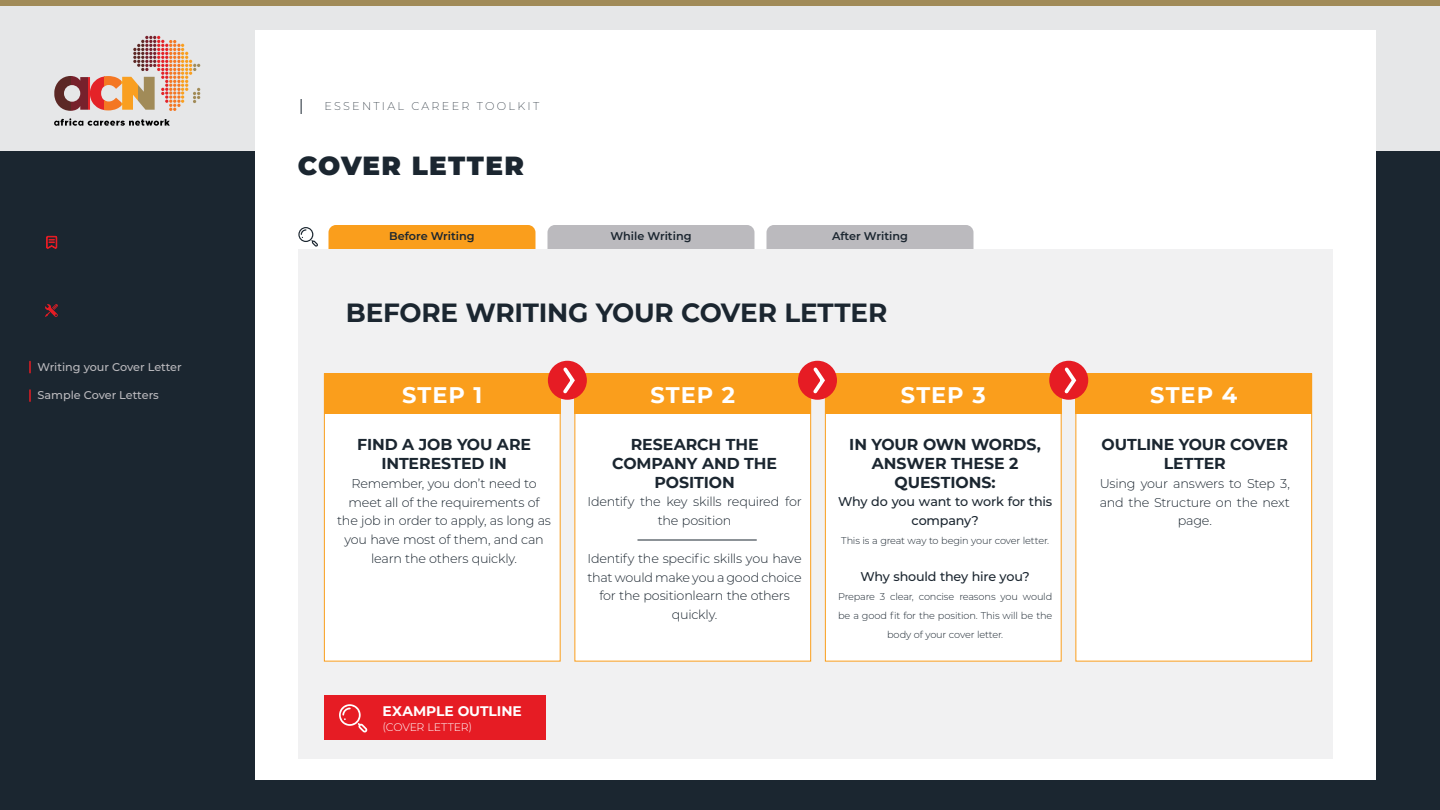
<style>
.page{position:relative;width:1440px;height:810px;background:#e6e7e8}
.page>*{position:absolute;margin:0;border:0;box-sizing:border-box;transform-origin:0 0}
.t1{font:700 26.25px "Montserrat";letter-spacing:-.01em;color:#1b2630}
.t2{font:900 26.25px "Montserrat";letter-spacing:.05em;color:#1b2630}
.t3{font:700 22.5px "Montserrat";letter-spacing:.05em;color:#fff}
.t4{font:700 15.75px/18.8px "Montserrat";letter-spacing:-.005em;color:#1b2630;text-align:center}
.t5{font:700 13.88px "Montserrat";letter-spacing:-.005em;color:#fff}
.t6{font:300 12.75px/18.8px "Montserrat";letter-spacing:-.02em;color:#1b2630;text-align:center}
.t7{font:500 12.75px/18.8px "Montserrat";letter-spacing:-.02em;color:#1b2630;text-align:center}
.t8{font:500 11.25px "Montserrat";color:#bbbabe}
.t9{font:600 11.25px "Montserrat";color:#1b2630}
.t10{font:200 11.25px "Montserrat";letter-spacing:.2em;color:#1b2630}
.t11{font:300 10.95px "Montserrat";letter-spacing:-.01em;color:#fff}
.t12{font:300 9.75px/18.8px "Montserrat";letter-spacing:-.015em;color:#1b2630;text-align:center}
</style>
<div class="page">
<div style="left:0;top:152px;width:1440px;height:658px;background:#1b2630"></div>
<div style="left:255px;top:30px;width:1121px;height:750px;background:#fff"></div>
<svg style="left:301px;top:99px;width:1px;height:15px"></svg>
<svg style="left:46px;top:236px;width:11px;height:13px"></svg>
<div style="left:0;top:0;width:1440px;height:6px;background:#a18b58"></div>
<svg style="left:54px;top:76px;width:17px;height:35px"></svg>
<svg style="left:71px;top:76px;width:17px;height:35px"></svg>
<svg style="left:88px;top:76px;width:17px;height:35px"></svg>
<svg style="left:105px;top:76px;width:16px;height:35px"></svg>
<div style="left:121px;top:76px;width:17px;height:35px;background:#f99f20"></div>
<svg style="left:54px;top:118px;width:116px;height:8px"></svg>
<svg style="left:133px;top:36px;width:67px;height:75px"></svg>
<div style="left:298px;top:249px;width:1036px;height:509px;background:#f1f1f2"></div>
<svg style="left:45px;top:304px;width:13px;height:13px"></svg>
<svg style="left:29px;top:390px;width:2px;height:11px"></svg>
<svg style="left:29px;top:362px;width:2px;height:11px"></svg>
<div style="left:324px;top:695px;width:222px;height:45px;background:#e61c24"></div>
<svg style="left:339px;top:704px;width:29px;height:29px"></svg>
<svg style="left:298px;top:227px;width:20px;height:20px"></svg>
<div style="left:328px;top:225px;width:208px;height:24px;background:#fa9e1c"></div>
<div style="left:548px;top:225px;width:206px;height:24px;background:#bbbabe"></div>
<div style="left:766px;top:225px;width:208px;height:24px;background:#bbbabe"></div>
<div style="left:324px;top:374px;width:237px;height:288px;background:#fff;border:1px solid #fa9e1c"></div>
<div style="left:324px;top:374px;width:237px;height:40px;background:#fa9e1c"></div>
<div style="left:574px;top:374px;width:237px;height:288px;background:#fff;border:1px solid #fa9e1c"></div>
<div style="left:574px;top:374px;width:237px;height:40px;background:#fa9e1c"></div>
<div style="left:825px;top:374px;width:237px;height:288px;background:#fff;border:1px solid #fa9e1c"></div>
<div style="left:825px;top:374px;width:237px;height:40px;background:#fa9e1c"></div>
<div style="left:1076px;top:374px;width:236px;height:288px;background:#fff;border:1px solid #fa9e1c"></div>
<div style="left:1076px;top:374px;width:236px;height:40px;background:#fa9e1c"></div>
<div style="left:548px;top:361px;width:39px;height:39px;background:#e61c24;border-radius:50%"></div>
<svg style="left:563px;top:367px;width:12px;height:27px"></svg>
<div style="left:798px;top:361px;width:39px;height:39px;background:#e61c24;border-radius:50%"></div>
<svg style="left:813px;top:367px;width:12px;height:27px"></svg>
<div style="left:1049px;top:361px;width:39px;height:39px;background:#e61c24;border-radius:50%"></div>
<svg style="left:1064px;top:367px;width:13px;height:27px"></svg>
<hr style="left:638px;top:540px;width:119px;height:1px;background:#1b2630">
<p class="t8" style="left:38px;top:359px;width:146px">Writing your Cover Letter</p>
<p class="t8" style="left:38px;top:388px;width:123px">Sample Cover Letters</p>
<p class="t10" style="left:324px;top:98px;width:216px">ESSENTIAL CAREER TOOLKIT</p>
<h1 class="t2" style="left:298px;top:146px;width:228px">COVER LETTER</h1>
<p class="t9" style="left:389px;top:228px;width:87px">Before Writing</p>
<p class="t9" style="left:610px;top:228px;width:83px">While Writing</p>
<p class="t9" style="left:832px;top:228px;width:77px">After Writing</p>
<h1 class="t1" style="left:346px;top:293px;width:543px">BEFORE WRITING YOUR COVER LETTER</h1>
<h2 class="t3" style="left:402px;top:379px;width:82px">STEP 1</h2>
<h2 class="t3" style="left:650px;top:379px;width:86px">STEP 2</h2>
<h2 class="t3" style="left:901px;top:379px;width:86px">STEP 3</h2>
<p class="t4" style="left:357px;top:434px;width:175px">FIND A JOB YOU ARE<br>INTERESTED IN</p>
<p class="t6" style="left:337px;top:473px;width:215px">Remember, you don’t need to meet all of the requirements of the job in order to apply, as long as you have most of them, and can learn the others quickly.</p>
<p class="t5" style="left:383px;top:702px;width:141px">EXAMPLE OUTLINE</p>
<p class="t11" style="left:383px;top:720px;width:91px">(COVER LETTER)</p>
<p class="t4" style="left:612px;top:434px;width:166px">RESEARCH THE<br>COMPANY AND THE<br>POSITION</p>
<p class="t6" style="left:588px;top:492px;width:216px">Identify the key skills required for the position</p>
<p class="t6" style="left:588px;top:548px;width:216px">Identify the specific skills you have that would make you a good choice for the positionlearn the others quickly.</p>
<p class="t4" style="left:849px;top:434px;width:193px">IN YOUR OWN WORDS,<br>ANSWER THESE 2<br>QUESTIONS:</p>
<p class="t7" style="left:838px;top:492px;width:216px">Why do you want to work for this company?</p>
<p class="t12" style="left:841px;top:531px;width:209px">This is a great way to begin your cover letter.</p>
<p class="t7" style="left:860px;top:567px;width:171px">Why should they hire you?</p>
<p class="t12" style="left:838px;top:587px;width:216px">Prepare 3 clear, concise reasons you would be a good fit for the position. This will be the body of your cover letter.</p>
<h2 class="t3" style="left:1150px;top:379px;width:89px">STEP 4</h2>
<p class="t4" style="left:1102px;top:434px;width:188px">OUTLINE YOUR COVER<br>LETTER</p>
<p class="t6" style="left:1100px;top:473px;width:192px">Using your answers to Step 3, and the Structure on the next page.</p>
</div>
